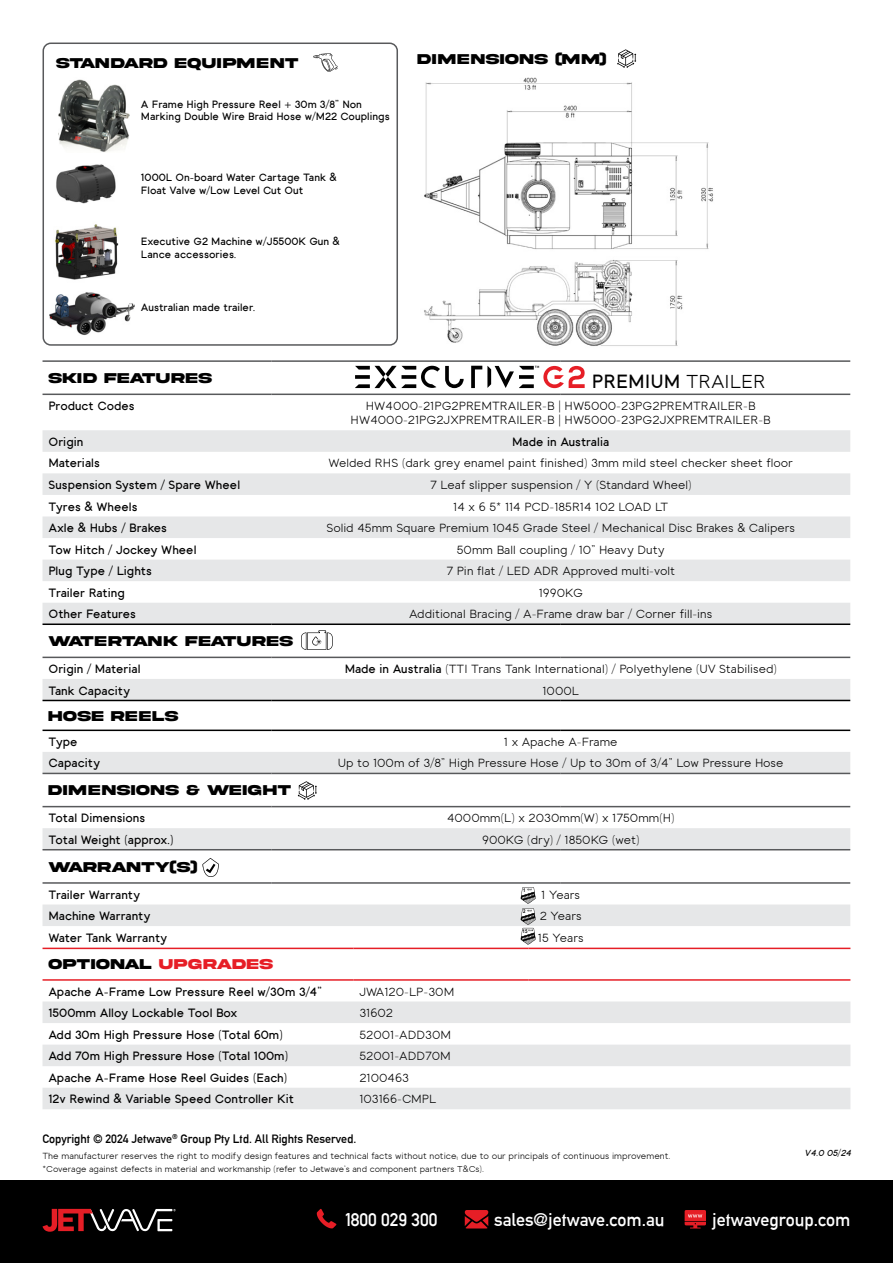
<style>
.page{position:relative;width:893px;height:1263px;background:#fff}
.page>*{position:absolute;margin:0;border:0;box-sizing:border-box;transform-origin:0 0}
.t1{font:600 19.05px "Toma Sans";color:#000}
.t2{font:18px "Alte DIN1451 Mittelschrift";color:#fff}
.t3{font:700 15px "Akira Expanded Super";letter-spacing:.055em;color:#000}
.t4{font:700 15px "Akira Expanded Super";color:#000}
.t5{font:12px/14.4px "Toma Sans";color:#000;text-align:center}
.t6{font:600 12px "Toma Sans";color:#000}
.t7{font:12px "Alte DIN1451 Mittelschrift";color:#000}
.t8{font:600 10.5px/12.6px "Toma Sans";color:#000}
.t9{font:9px "Toma Sans";color:#000}
.t10{font:8.7px "Toma Sans";color:#000}
.t11{font:italic 600 8.7px "Toma Sans";color:#000}
.t12{font:700 5.25px "Arial Narrow";color:#000}
.s1{font-weight:600}
.s2{color:#e61e26}
.s3{font-weight:400}
</style>
<div class="page">
<svg style="left:617px;top:49px;width:19px;height:19px"></svg>
<img style="left:55px;top:224px;width:64px;height:56px">
<div style="left:43px;top:43px;width:355px;height:303px;border:2px solid #58595b;border-radius:8px"></div>
<svg style="left:313px;top:53px;width:25px;height:19px"></svg>
<img style="left:56px;top:164px;width:60px;height:39px">
<img style="left:58px;top:79px;width:71px;height:73px">
<img style="left:49px;top:292px;width:86px;height:43px">
<svg style="left:43px;top:430px;width:807px;height:496px"></svg>
<hr style="left:43px;top:360px;width:228px;height:2px;background:#58595b">
<hr style="left:271px;top:360px;width:290px;height:2px;background:#58595b">
<hr style="left:561px;top:360px;width:289px;height:2px;background:#58595b">
<hr style="left:43px;top:394px;width:228px;height:1px;background:#58595b">
<hr style="left:271px;top:394px;width:290px;height:1px;background:#58595b">
<hr style="left:561px;top:394px;width:289px;height:1px;background:#58595b">
<hr style="left:43px;top:657px;width:228px;height:1px;background:#58595b">
<hr style="left:271px;top:657px;width:290px;height:1px;background:#58595b">
<hr style="left:561px;top:657px;width:289px;height:1px;background:#58595b">
<hr style="left:43px;top:773px;width:228px;height:1px;background:#58595b">
<hr style="left:271px;top:773px;width:290px;height:1px;background:#58595b">
<hr style="left:561px;top:773px;width:289px;height:1px;background:#58595b">
<hr style="left:43px;top:806px;width:228px;height:1px;background:#58595b">
<hr style="left:271px;top:806px;width:290px;height:1px;background:#58595b">
<hr style="left:561px;top:806px;width:289px;height:1px;background:#58595b">
<hr style="left:43px;top:849px;width:228px;height:1px;background:#58595b">
<hr style="left:271px;top:849px;width:290px;height:1px;background:#58595b">
<hr style="left:561px;top:849px;width:289px;height:1px;background:#58595b">
<hr style="left:43px;top:882px;width:228px;height:2px;background:#58595b">
<hr style="left:271px;top:882px;width:290px;height:2px;background:#58595b">
<hr style="left:561px;top:882px;width:289px;height:2px;background:#58595b">
<hr style="left:43px;top:623px;width:228px;height:2px;background:#000">
<hr style="left:271px;top:623px;width:290px;height:2px;background:#000">
<hr style="left:561px;top:623px;width:289px;height:2px;background:#000">
<hr style="left:43px;top:700px;width:228px;height:1px;background:#000">
<hr style="left:271px;top:700px;width:290px;height:1px;background:#000">
<hr style="left:561px;top:700px;width:289px;height:1px;background:#000">
<hr style="left:43px;top:729px;width:228px;height:2px;background:#000">
<hr style="left:271px;top:729px;width:290px;height:2px;background:#000">
<hr style="left:561px;top:729px;width:289px;height:2px;background:#000">
<svg style="left:298px;top:781px;width:19px;height:19px"></svg>
<svg style="left:202px;top:858px;width:17px;height:19px"></svg>
<svg style="left:301px;top:630px;width:32px;height:20px"></svg>
<svg style="left:43px;top:1001px;width:807px;height:108px;fill:#e6e7e8"></svg>
<hr style="left:43px;top:948px;width:310px;height:1px;background:#e61e26">
<hr style="left:353px;top:948px;width:175px;height:1px;background:#e61e26">
<hr style="left:528px;top:948px;width:322px;height:1px;background:#e61e26">
<hr style="left:43px;top:979px;width:310px;height:2px;background:#e61e26">
<hr style="left:353px;top:979px;width:175px;height:2px;background:#e61e26">
<hr style="left:528px;top:979px;width:322px;height:2px;background:#e61e26">
<svg style="left:521px;top:887px;width:15px;height:58px"></svg>
<div style="left:0;top:1180px;width:893px;height:83px;background:#000"></div>
<svg style="left:43px;top:1208px;width:133px;height:24px"></svg>
<svg style="left:685px;top:1210px;width:21px;height:18px"></svg>
<svg style="left:465px;top:1210px;width:23px;height:18px"></svg>
<svg style="left:317px;top:1209px;width:19px;height:19px"></svg>
<svg style="left:355px;top:366px;width:109px;height:22px"></svg>
<svg style="left:471px;top:366px;width:114px;height:22px"></svg>
<img style="left:424px;top:77px;width:289px;height:173px">
<img style="left:424px;top:260px;width:259px;height:86px">
<p class="t3" style="left:56px;top:56px;width:244px">STANDARD EQUIPMENT</p>
<p class="t3" style="left:418px;top:52px;width:190px">DIMENSIONS (MM)</p>
<p class="t8" style="left:141px;top:97px;width:250px">A Frame High Pressure Reel + 30m 3/8” Non<br>Marking Double Wire Braid Hose w/M22 Couplings</p>
<p class="t8" style="left:141px;top:171px;width:197px">1000L On-board Water Cartage Tank &amp;<br>Float Valve w/Low Level Cut Out</p>
<p class="t8" style="left:141px;top:235px;width:200px">Executive G2 Machine w/J5500K Gun &amp;<br>Lance accessories.</p>
<p class="t8" style="left:141px;top:301px;width:116px">Australian made trailer.</p>
<p class="t3" style="left:48px;top:371px;width:165px">SKID FEATURES</p>
<p class="t6" style="left:48px;top:396px;width:88px">Product Codes</p>
<p class="t5" style="left:351px;top:398px;width:422px">HW4000-21PG2PREMTRAILER-B | HW5000-23PG2PREMTRAILER-B<br>HW4000-21PG2JXPREMTRAILER-B | HW5000-23PG2JXPREMTRAILER-B</p>
<p class="t6" style="left:48px;top:432px;width:36px">Origin</p>
<p class="t6" style="left:512px;top:432px;width:99px">Made in Australia</p>
<p class="t6" style="left:48px;top:453px;width:53px">Materials</p>
<p class="t5" style="left:328px;top:455px;width:466px">Welded RHS (dark grey enamel paint finished) 3mm mild steel checker sheet floor</p>
<p class="t6" style="left:48px;top:475px;width:193px">Suspension System / Spare Wheel</p>
<p class="t5" style="left:430px;top:477px;width:263px">7 Leaf slipper suspension / Y (Standard Wheel)</p>
<p class="t6" style="left:48px;top:496px;width:91px">Tyres &amp; Wheels</p>
<p class="t5" style="left:453px;top:498px;width:216px">14 x 6 5* 114 PCD-185R14 102 LOAD LT</p>
<p class="t6" style="left:48px;top:518px;width:120px">Axle &amp; Hubs / Brakes</p>
<p class="t5" style="left:326px;top:520px;width:470px">Solid 45mm Square Premium 1045 Grade Steel / Mechanical Disc Brakes &amp; Calipers</p>
<p class="t6" style="left:48px;top:539px;width:149px">Tow Hitch / Jockey Wheel</p>
<p class="t5" style="left:457px;top:541px;width:209px">50mm Ball coupling / 10” Heavy Duty</p>
<p class="t6" style="left:48px;top:561px;width:105px">Plug Type / Lights</p>
<p class="t5" style="left:446px;top:563px;width:230px">7 Pin flat / LED ADR Approved multi-volt</p>
<p class="t6" style="left:48px;top:583px;width:78px">Trailer Rating</p>
<p class="t5" style="left:539px;top:584px;width:46px">1990KG</p>
<p class="t6" style="left:48px;top:604px;width:89px">Other Features</p>
<p class="t5" style="left:409px;top:606px;width:305px">Additional Bracing / A-Frame draw bar / Corner fill-ins</p>
<p class="t3" style="left:48px;top:634px;width:246px">WATERTANK FEATURES</p>
<p class="t6" style="left:48px;top:659px;width:94px">Origin / Material</p>
<p class="t5" style="left:345px;top:661px;width:434px"><span class="s1">Made in Australia</span> (TTI Trans Tank International) / Polyethylene (UV Stabilised)</p>
<p class="t6" style="left:48px;top:680px;width:83px">Tank Capacity</p>
<p class="t5" style="left:542px;top:682px;width:38px">1000L</p>
<p class="t3" style="left:48px;top:709px;width:131px">HOSE REELS</p>
<p class="t6" style="left:48px;top:732px;width:31px">Type</p>
<p class="t5" style="left:504px;top:734px;width:115px">1 x Apache A-Frame</p>
<p class="t6" style="left:48px;top:753px;width:53px">Capacity</p>
<p class="t5" style="left:338px;top:755px;width:447px">Up to 100m of 3/8” High Pressure Hose / Up to 30m of 3/4” Low Pressure Hose</p>
<p class="t3" style="left:48px;top:783px;width:244px">DIMENSIONS &amp; WEIGHT</p>
<p class="t6" style="left:48px;top:808px;width:98px">Total Dimensions</p>
<p class="t5" style="left:447px;top:810px;width:229px">4000mm(L) x 2030mm(W) x 1750mm(H)</p>
<p class="t6" style="left:48px;top:830px;width:126px">Total Weight (approx.)</p>
<p class="t5" style="left:482px;top:831px;width:159px">900KG (dry) / 1850KG (wet)</p>
<p class="t4" style="left:48px;top:860px;width:150px">WARRANTY(S)</p>
<p class="t6" style="left:48px;top:884px;width:93px">Trailer Warranty</p>
<p class="t5" style="left:541px;top:886px;width:40px">1 Years</p>
<p class="t6" style="left:48px;top:906px;width:104px">Machine Warranty</p>
<p class="t5" style="left:540px;top:908px;width:44px">2 Years</p>
<p class="t6" style="left:48px;top:927px;width:120px">Water Tank Warranty</p>
<p class="t5" style="left:538px;top:929px;width:47px">15 Years</p>
<p class="t3" style="left:48px;top:957px;width:226px">OPTIONAL <span class="s2">UPGRADES</span></p>
<p class="t6" style="left:48px;top:981px;width:275px">Apache A-Frame Low Pressure Reel w/30m 3/4”</p>
<p class="t5" style="left:359px;top:983px;width:97px">JWA120-LP-30M</p>
<p class="t6" style="left:48px;top:1003px;width:190px">1500mm Alloy Lockable Tool Box</p>
<p class="t5" style="left:359px;top:1005px;width:35px">31602</p>
<p class="t6" style="left:48px;top:1024px;width:236px">Add 30m High Pressure Hose (Total 60m)</p>
<p class="t5" style="left:359px;top:1026px;width:93px">52001-ADD30M</p>
<p class="t6" style="left:48px;top:1046px;width:241px">Add 70m High Pressure Hose (Total 100m)</p>
<p class="t5" style="left:359px;top:1048px;width:93px">52001-ADD70M</p>
<p class="t6" style="left:48px;top:1068px;width:240px">Apache A-Frame Hose Reel Guides (Each)</p>
<p class="t5" style="left:359px;top:1069px;width:51px">2100463</p>
<p class="t6" style="left:48px;top:1089px;width:247px">12v Rewind &amp; Variable Speed Controller Kit</p>
<p class="t5" style="left:359px;top:1091px;width:78px">103166-CMPL</p>
<h1 class="t1" style="left:592px;top:366px;width:175px">PREMIUM <span class="s3">TRAILER</span></h1>
<p class="t12" style="left:523px;top:886px;width:4px">1</p>
<p class="t12" style="left:523px;top:927px;width:6px">15</p>
<p class="t12" style="left:523px;top:907px;width:4px">2</p>
<p class="t7" style="left:43px;top:1132px;width:315px">Copyright © 2024 Jetwave<sup>®</sup> Group Pty Ltd. All Rights Reserved.</p>
<p class="t9" style="left:43px;top:1149px;width:629px">The manufacturer reserves the right to modify design features and technical facts without notice; due to our principals of continuous improvement.</p>
<p class="t10" style="left:43px;top:1162px;width:443px">*Coverage against defects in material and workmanship (refer to Jetwave’s and component partners T&amp;Cs).</p>
<p class="t11" style="left:805px;top:1146px;width:48px">V4.0 05/24</p>
<h2 class="t2" style="left:345px;top:1208px;width:94px">1800 029 300</h2>
<h2 class="t2" style="left:494px;top:1208px;width:172px">sales@jetwave.com.au</h2>
<h2 class="t2" style="left:712px;top:1208px;width:140px">jetwavegroup.com</h2>
</div>
